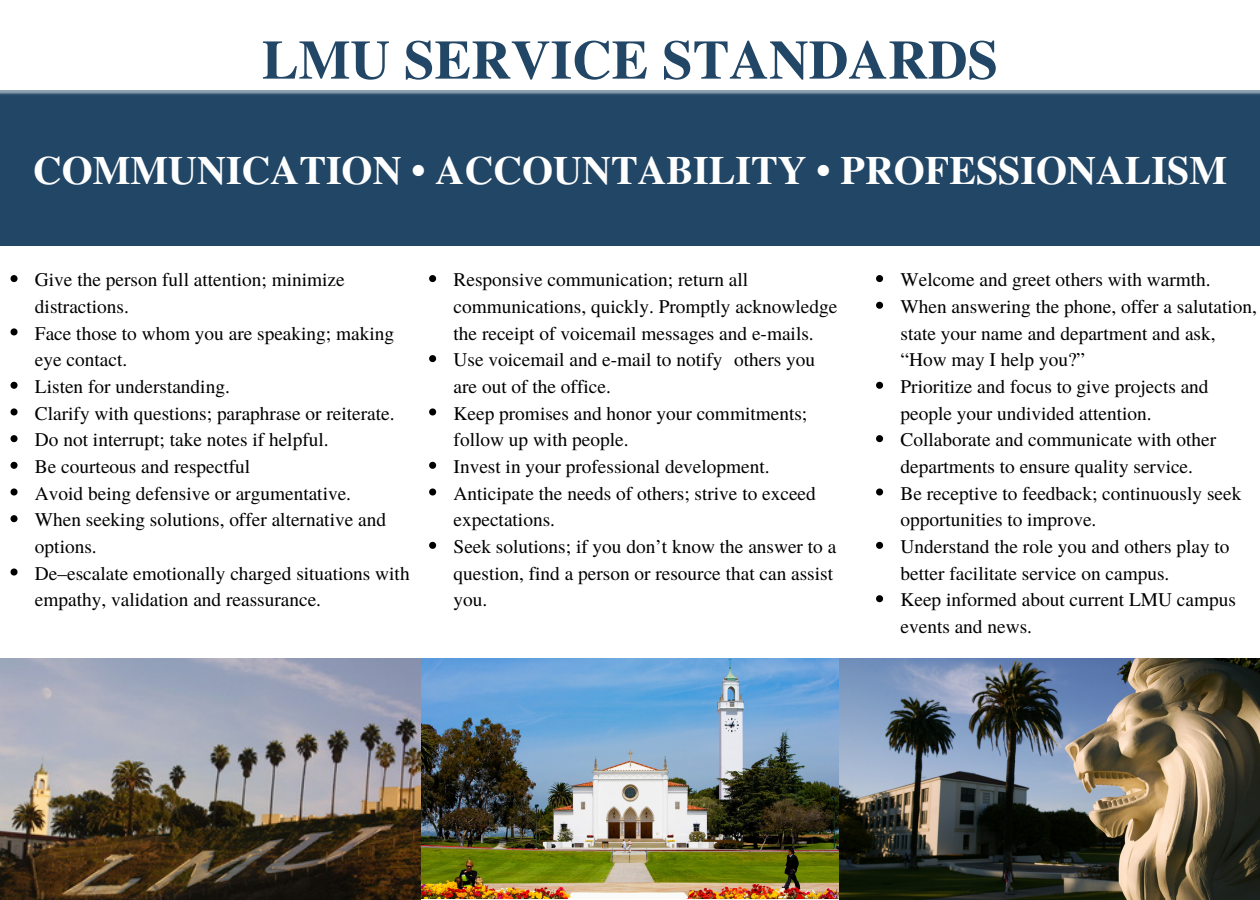
<style>
.page{position:relative;width:1260px;height:900px;background:#fff}
.page>*{position:absolute;margin:0;border:0;box-sizing:border-box;transform-origin:0 0}
.t1{font:700 55px "Te X Gyre Termes";color:#224665}
.t2{font:700 40px "Te X Gyre Termes";color:#fff}
.t3{font:19.25px/26.8px "Te X Gyre Termes";color:#000}
</style>
<div class="page">
<div style="left:0;top:90px;width:1260px;height:156px;background:#224665"></div>
<img style="left:0;top:659px;width:1259px;height:241px">
<svg style="left:11px;top:275px;width:7px;height:7px"></svg>
<svg style="left:11px;top:328px;width:7px;height:7px"></svg>
<svg style="left:11px;top:382px;width:7px;height:7px"></svg>
<svg style="left:11px;top:408px;width:7px;height:7px"></svg>
<svg style="left:11px;top:435px;width:7px;height:7px"></svg>
<svg style="left:11px;top:462px;width:7px;height:7px"></svg>
<svg style="left:11px;top:488px;width:7px;height:8px"></svg>
<svg style="left:11px;top:515px;width:7px;height:7px"></svg>
<svg style="left:11px;top:569px;width:7px;height:7px"></svg>
<svg style="left:429px;top:275px;width:7px;height:7px"></svg>
<svg style="left:429px;top:355px;width:7px;height:7px"></svg>
<svg style="left:429px;top:408px;width:7px;height:7px"></svg>
<svg style="left:429px;top:462px;width:7px;height:7px"></svg>
<svg style="left:429px;top:488px;width:7px;height:8px"></svg>
<svg style="left:429px;top:542px;width:7px;height:7px"></svg>
<svg style="left:876px;top:275px;width:7px;height:7px"></svg>
<svg style="left:876px;top:302px;width:7px;height:7px"></svg>
<svg style="left:876px;top:382px;width:7px;height:7px"></svg>
<svg style="left:876px;top:435px;width:7px;height:7px"></svg>
<svg style="left:876px;top:488px;width:7px;height:8px"></svg>
<svg style="left:876px;top:542px;width:7px;height:7px"></svg>
<svg style="left:876px;top:595px;width:7px;height:7px"></svg>
<p class="t1" style="left:262px;top:17px;width:738px">LMU SERVICE STANDARDS</p>
<p class="t2" style="left:33px;top:139px;width:1196px">COMMUNICATION • ACCOUNTABILITY • PROFESSIONALISM</p>
<p class="t3" style="left:35px;top:265px;width:311px">Give the person full attention; minimize distractions.</p>
<p class="t3" style="left:35px;top:319px;width:361px">Face those to whom you are speaking; making eye contact.</p>
<p class="t3" style="left:35px;top:372px;width:196px">Listen for understanding.</p>
<p class="t3" style="left:35px;top:399px;width:361px">Clarify with questions; paraphrase or reiterate.</p>
<p class="t3" style="left:35px;top:426px;width:295px">Do not interrupt; take notes if helpful.</p>
<p class="t3" style="left:35px;top:452px;width:217px">Be courteous and respectful</p>
<p class="t3" style="left:35px;top:479px;width:318px">Avoid being defensive or argumentative.</p>
<p class="t3" style="left:35px;top:506px;width:353px">When seeking solutions, offer alternative and options.</p>
<p class="t3" style="left:35px;top:559px;width:376px">De–escalate emotionally charged situations with empathy, validation and reassurance.</p>
<p class="t3" style="left:454px;top:265px;width:385px">Responsive communication; return all communications, quickly. Promptly acknowledge the receipt of voicemail messages and e-mails.</p>
<p class="t3" style="left:454px;top:346px;width:363px">Use voicemail and e-mail to notify others you are out of the office.</p>
<p class="t3" style="left:454px;top:399px;width:355px">Keep promises and honor your commitments; follow up with people.</p>
<p class="t3" style="left:454px;top:452px;width:318px">Invest in your professional development.</p>
<p class="t3" style="left:454px;top:479px;width:364px">Anticipate the needs of others; strive to exceed expectations.</p>
<p class="t3" style="left:454px;top:532px;width:384px">Seek solutions; if you don’t know the answer to a question, find a person or resource that can assist you.</p>
<p class="t3" style="left:901px;top:265px;width:312px">Welcome and greet others with warmth.</p>
<p class="t3" style="left:901px;top:292px;width:358px">When answering the phone, offer a salutation, state your name and department and ask, “How may I help you?”</p>
<p class="t3" style="left:901px;top:372px;width:310px">Prioritize and focus to give projects and people your undivided attention.</p>
<p class="t3" style="left:901px;top:426px;width:317px">Collaborate and communicate with other departments to ensure quality service.</p>
<p class="t3" style="left:901px;top:479px;width:342px">Be receptive to feedback; continuously seek opportunities to improve.</p>
<p class="t3" style="left:901px;top:532px;width:331px">Understand the role you and others play to better facilitate service on campus.</p>
<p class="t3" style="left:901px;top:586px;width:337px">Keep informed about current LMU campus events and news.</p>
</div>
